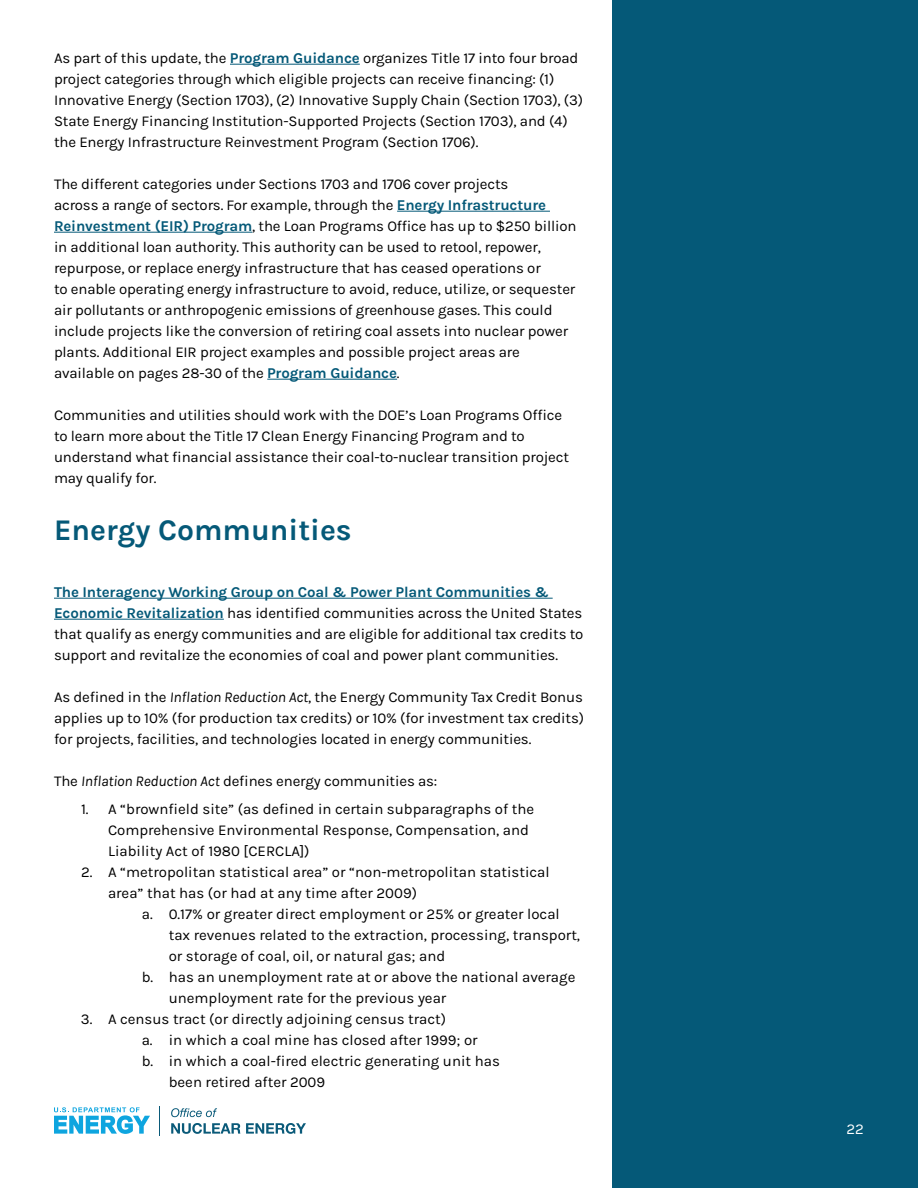
<style>
.page{position:relative;width:918px;height:1188px;background:#fff}
.page>*{position:absolute;margin:0;border:0;box-sizing:border-box;transform-origin:0 0}
.t1{font:700 30px "Karla";color:#055978}
.t2{font:15px/21px "Karla";letter-spacing:-.01em;color:#000}
.t3{font:15px "Karla";color:#fff}
.s1{font-weight:700;color:#055978}
.s2{font-style:italic}
</style>
<div class="page">
<div style="left:612px;top:0;width:306px;height:1188px;background:#055978"></div>
<svg style="left:54px;top:1107px;width:96px;height:27px"></svg>
<hr style="left:159px;top:1106px;width:1px;height:30px;background:#0a5a79">
<svg style="left:171px;top:1108px;width:46px;height:9px"></svg>
<svg style="left:171px;top:1123px;width:69px;height:11px"></svg>
<svg style="left:246px;top:1123px;width:60px;height:11px"></svg>
<hr style="left:230px;top:64px;width:130px;height:1px;background:#055978">
<hr style="left:397px;top:211px;width:153px;height:1px;background:#055978">
<hr style="left:54px;top:232px;width:198px;height:1px;background:#055978">
<hr style="left:267px;top:379px;width:130px;height:1px;background:#055978">
<hr style="left:54px;top:598px;width:499px;height:1px;background:#055978">
<hr style="left:54px;top:619px;width:170px;height:1px;background:#055978">
<p class="t2" style="left:54px;top:47px;width:531px">As part of this update, the <span class="s1">Program Guidance</span> organizes Title 17 into four broad project categories through which eligible projects can receive financing: (1)<br>Innovative Energy (Section 1703), (2) Innovative Supply Chain (Section 1703), (3)<br>State Energy Financing Institution-Supported Projects (Section 1703), and (4) the Energy Infrastructure Reinvestment Program (Section 1706).</p>
<p class="t2" style="left:54px;top:173px;width:524px">The different categories under Sections 1703 and 1706 cover projects<br>across a range of sectors. For example, through the <span class="s1">Energy Infrastructure Reinvestment (EIR) Program</span>, the Loan Programs Office has up to $250 billion in additional loan authority. This authority can be used to retool, repower, repurpose, or replace energy infrastructure that has ceased operations or<br>to enable operating energy infrastructure to avoid, reduce, utilize, or sequester air pollutants or anthropogenic emissions of greenhouse gases. This could include projects like the conversion of retiring coal assets into nuclear power plants. Additional EIR project examples and possible project areas are available on pages 28-30 of the <span class="s1">Program Guidance</span>.</p>
<p class="t2" style="left:54px;top:404px;width:517px">Communities and utilities should work with the DOE’s Loan Programs Office to learn more about the Title 17 Clean Energy Financing Program and to understand what financial assistance their coal-to-nuclear transition project may qualify for.</p>
<h1 class="t1" style="left:54px;top:510px;width:299px">Energy Communities</h1>
<p class="t2" style="left:54px;top:581px;width:531px"><span class="s1">The Interagency Working Group on Coal &amp; Power Plant Communities &amp; Economic Revitalization</span> has identified communities across the United States that qualify as energy communities and are eligible for additional tax credits to support and revitalize the economies of coal and power plant communities.</p>
<p class="t2" style="left:54px;top:686px;width:532px;text-align:justify">As defined in the <span class="s2">Inflation Reduction Act</span>, the Energy Community Tax Credit Bonus applies up to 10% (for production tax credits) or 10% (for investment tax credits) for projects, facilities, and technologies located in energy communities.</p>
<p class="t2" style="left:54px;top:770px;width:385px">The <span class="s2">Inflation Reduction Act</span> defines energy communities as:</p>
<p class="t2" style="left:108px;top:798px;width:428px;text-indent:-27px">1. A “brownfield site” (as defined in certain subparagraphs of the<br>Comprehensive Environmental Response, Compensation, and<br>Liability Act of 1980 [CERCLA])</p>
<p class="t2" style="left:108px;top:861px;width:443px;text-indent:-27px">2. A “metropolitan statistical area” or “non-metropolitan statistical area” that has (or had at any time after 2009)</p>
<p class="t2" style="left:142px;top:903px;width:420px">a. 0.17% or greater direct employment or 25% or greater local</p>
<p class="t2" style="left:169px;top:924px;width:413px">tax revenues related to the extraction, processing, transport,</p>
<p class="t2" style="left:169px;top:945px;width:278px">or storage of coal, oil, or natural gas; and</p>
<p class="t2" style="left:142px;top:966px;width:435px">b. has an unemployment rate at or above the national average</p>
<p class="t2" style="left:169px;top:987px;width:279px">unemployment rate for the previous year</p>
<p class="t2" style="left:81px;top:1008px;width:367px">3. A census tract (or directly adjoining census tract)</p>
<p class="t2" style="left:142px;top:1029px;width:337px">a. in which a coal mine has closed after 1999; or</p>
<p class="t2" style="left:142px;top:1050px;width:360px">b. in which a coal-fired electric generating unit has</p>
<p class="t2" style="left:169px;top:1071px;width:158px">been retired after 2009</p>
<p class="t3" style="left:847px;top:1119px;width:19px">22</p>
</div>
